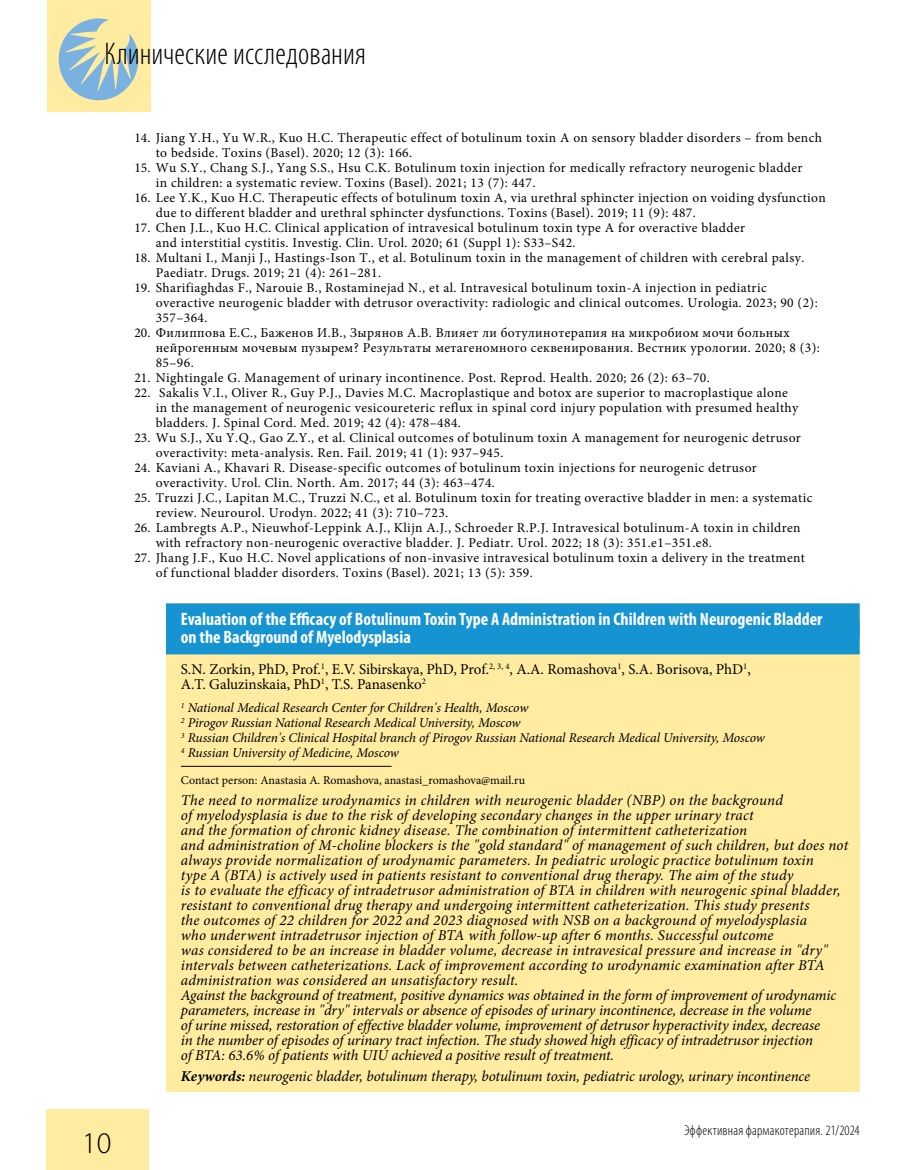
<style>
.page{position:relative;width:915px;height:1170px;background:#fff}
.page>*{position:absolute;margin:0;border:0;box-sizing:border-box;transform-origin:0 0}
.t1{font:300 condensed 31.5px "Myriad Pro";color:#000}
.t2{font:300 30px "Myriad Pro";color:#000}
.t3{font:700 condensed 18px/18px "Myriad Pro";color:#fff}
.t4{font:italic 15px/15px "Minion Pro";letter-spacing:.01em;color:#000}
.t5{font:15px/15px "Minion Pro";letter-spacing:-.005em;color:#000}
.t6{font:italic 15px "Minion Pro";letter-spacing:-.01em;color:#000}
.t7{font:300 condensed 14.25px "Myriad Pro";letter-spacing:.015em;color:#000}
.t8{font:13.5px/15px "Minion Pro";letter-spacing:.03em;color:#000}
.t9{font:italic 13.5px/15px "Minion Pro";letter-spacing:-.01em;color:#000}
.t10{font:12px "Minion Pro";letter-spacing:-.005em;color:#000}
.s1{font-weight:700}
</style>
<div class="page">
<div style="left:47px;top:1108px;width:102px;height:61px;background:#ffeca1"></div>
<div style="left:47px;top:0;width:103px;height:112px;background:#ffeca1"></div>
<svg style="left:59px;top:18px;width:79px;height:82px"></svg>
<div style="left:166px;top:603px;width:693px;height:488px;background:#ffeca1"></div>
<div style="left:166px;top:603px;width:693px;height:33px;background:#1694d2"></div>
<div style="left:166px;top:621px;width:693px;height:33px;background:#1694d2"></div>
<hr style="left:181px;top:766px;width:210px;height:1px;background:#000">
<h1 class="t1" style="left:104px;top:35px;width:263px">Клинические исследования</h1>
<h2 class="t2" style="left:82px;top:1126px;width:31px">10</h2>
<p class="t8" style="left:156px;top:130px;width:667px;text-indent:-21px">14. Jiang Y.H., Yu W.R., Kuo H.C. Therapeutic effect of botulinum toxin A on sensory bladder disorders – from bench to bedside. Toxins (Basel). 2020; 12 (3): 166.</p>
<p class="t8" style="left:156px;top:160px;width:648px;text-indent:-21px">15. Wu S.Y., Chang S.J., Yang S.S., Hsu C.K. Botulinum toxin injection for medically refractory neurogenic bladder in children: a systematic review. Toxins (Basel). 2021; 13 (7): 447.</p>
<p class="t8" style="left:156px;top:190px;width:671px;text-indent:-21px">16. Lee Y.K., Kuo H.C. Therapeutic effects of botulinum toxin A, via urethral sphincter injection on voiding dysfunction due to different bladder and urethral sphincter dysfunctions. Toxins (Basel). 2019; 11 (9): 487.</p>
<p class="t8" style="left:156px;top:220px;width:590px;text-indent:-21px">17. Chen J.L., Kuo H.C. Clinical application of intravesical botulinum toxin type A for overactive bladder and interstitial cystitis. Investig. Clin. Urol. 2020; 61 (Suppl 1): S33–S42.</p>
<p class="t8" style="left:156px;top:250px;width:650px;text-indent:-21px">18. Multani I., Manji J., Hastings-Ison T., et al. Botulinum toxin in the management of children with cerebral palsy.<br>Paediatr. Drugs. 2019; 21 (4): 261–281.</p>
<p class="t8" style="left:156px;top:280px;width:663px;text-indent:-21px">19. Sharifiaghdas F., Narouie B., Rostaminejad N., et al. Intravesical botulinum toxin-A injection in pediatric overactive neurogenic bladder with detrusor overactivity: radiologic and clinical outcomes. Urologia. 2023; 90 (2):<br>357–364.</p>
<p class="t8" style="left:156px;top:325px;width:665px;text-indent:-21px">20. Филиппова Е.С., Баженов И.В., Зырянов А.В. Влияет ли ботулинотерапия на микробиом мочи больных нейрогенным мочевым пузырем? Результаты метагеномного секвенирования. Вестник урологии. 2020; 8 (3):<br>85–96.</p>
<p class="t8" style="left:134px;top:370px;width:576px">21. Nightingale G. Management of urinary incontinence. Post. Reprod. Health. 2020; 26 (2): 63–70.</p>
<p class="t8" style="left:156px;top:385px;width:644px;text-indent:-21px">22. Sakalis V.I., Oliver R., Guy P.J., Davies M.C. Macroplastique and botox are superior to macroplastique alone in the management of neurogenic vesicoureteric reflux in spinal cord injury population with presumed healthy bladders. J. Spinal Cord. Med. 2019; 42 (4): 478–484.</p>
<p class="t8" style="left:156px;top:430px;width:646px;text-indent:-21px">23. Wu S.J., Xu Y.Q., Gao Z.Y., et al. Clinical outcomes of botulinum toxin A management for neurogenic detrusor overactivity: meta-analysis. Ren. Fail. 2019; 41 (1): 937–945.</p>
<p class="t8" style="left:156px;top:460px;width:602px;text-indent:-21px">24. Kaviani A., Khavari R. Disease-specific outcomes of botulinum toxin injections for neurogenic detrusor overactivity. Urol. Clin. North. Am. 2017; 44 (3): 463–474.</p>
<p class="t8" style="left:156px;top:490px;width:658px;text-indent:-21px">25. Truzzi J.C., Lapitan M.C., Truzzi N.C., et al. Botulinum toxin for treating overactive bladder in men: a systematic review. Neurourol. Urodyn. 2022; 41 (3): 710–723.</p>
<p class="t8" style="left:156px;top:520px;width:646px;text-indent:-21px">26. Lambregts A.P., Nieuwhof-Leppink A.J., Klijn A.J., Schroeder R.P.J. Intravesical botulinum-A toxin in children with refractory non-neurogenic overactive bladder. J. Pediatr. Urol. 2022; 18 (3): 351.e1–351.e8.</p>
<p class="t8" style="left:156px;top:550px;width:650px;text-indent:-21px">27. Jhang J.F., Kuo H.C. Novel applications of non-invasive intravesical botulinum toxin a delivery in the treatment of functional bladder disorders. Toxins (Basel). 2021; 13 (5): 359.</p>
<h3 class="t3" style="left:181px;top:609px;width:643px">Evaluation of the Efficacy of Botulinum Toxin Type A Administration in Children with Neurogenic Bladder on the Background of Myelodysplasia</h3>
<p class="t5" style="left:181px;top:661px;width:571px">S.N. Zorkin, PhD, Prof.<sup>1</sup>, E.V. Sibirskaya, PhD, Prof.<sup>2,</sup> <sup>3,</sup> <sup>4</sup>, A.A. Romashova<sup>1</sup>, S.A. Borisova, PhD<sup>1</sup>,<br>A.T. Galuzinskaia, PhD<sup>1</sup>, T.S. Panasenko<sup>2</sup></p>
<p class="t9" style="left:181px;top:700px;width:585px"><sup>1</sup> National Medical Research Center for Children's Health, Moscow<br><sup>2</sup> Pirogov Russian National Research Medical University, Moscow<br><sup>3</sup> Russian Children's Clinical Hospital branch of Pirogov Russian National Research Medical University, Moscow <sup>4</sup> Russian University of Medicine, Moscow</p>
<p class="t10" style="left:181px;top:771px;width:346px">Contact person: Anastasia A. Romashova, anastasi_romashova@mail.ru</p>
<p class="t4" style="left:181px;top:792px;width:668px">The need to normalize urodynamics in children with neurogenic bladder (NBP) on the background<br>of myelodysplasia is due to the risk of developing secondary changes in the upper urinary tract<br>and the formation of chronic kidney disease. The combination of intermittent catheterization<br>and administration of M-choline blockers is the "gold standard" of management of such children, but does not always provide normalization of urodynamic parameters. In pediatric urologic practice botulinum toxin<br>type A (BTA) is actively used in patients resistant to conventional drug therapy. The aim of the study<br>is to evaluate the efficacy of intradetrusor administration of BTA in children with neurogenic spinal bladder, resistant to conventional drug therapy and undergoing intermittent catheterization. This study presents<br>the outcomes of 22 children for 2022 and 2023 diagnosed with NSB on a background of myelodysplasia<br>who underwent intradetrusor injection of BTA with follow-up after 6 months. Successful outcome<br>was considered to be an increase in bladder volume, decrease in intravesical pressure and increase in "dry" intervals between catheterizations. Lack of improvement according to urodynamic examination after BTA administration was considered an unsatisfactory result.<br>Against the background of treatment, positive dynamics was obtained in the form of improvement of urodynamic parameters, increase in "dry" intervals or absence of episodes of urinary incontinence, decrease in the volume<br>of urine missed, restoration of effective bladder volume, improvement of detrusor hyperactivity index, decrease<br>in the number of episodes of urinary tract infection. The study showed high efficacy of intradetrusor injection<br>of BTA: 63.6% of patients with UIU achieved a positive result of treatment.</p>
<p class="t6" style="left:181px;top:1066px;width:630px"><span class="s1">Keywords:</span> neurogenic bladder, botulinum therapy, botulinum toxin, pediatric urology, urinary incontinence</p>
<p class="t7" style="left:683px;top:1121px;width:177px">Эффективная фармакотерапия. 21/2024</p>
</div>
